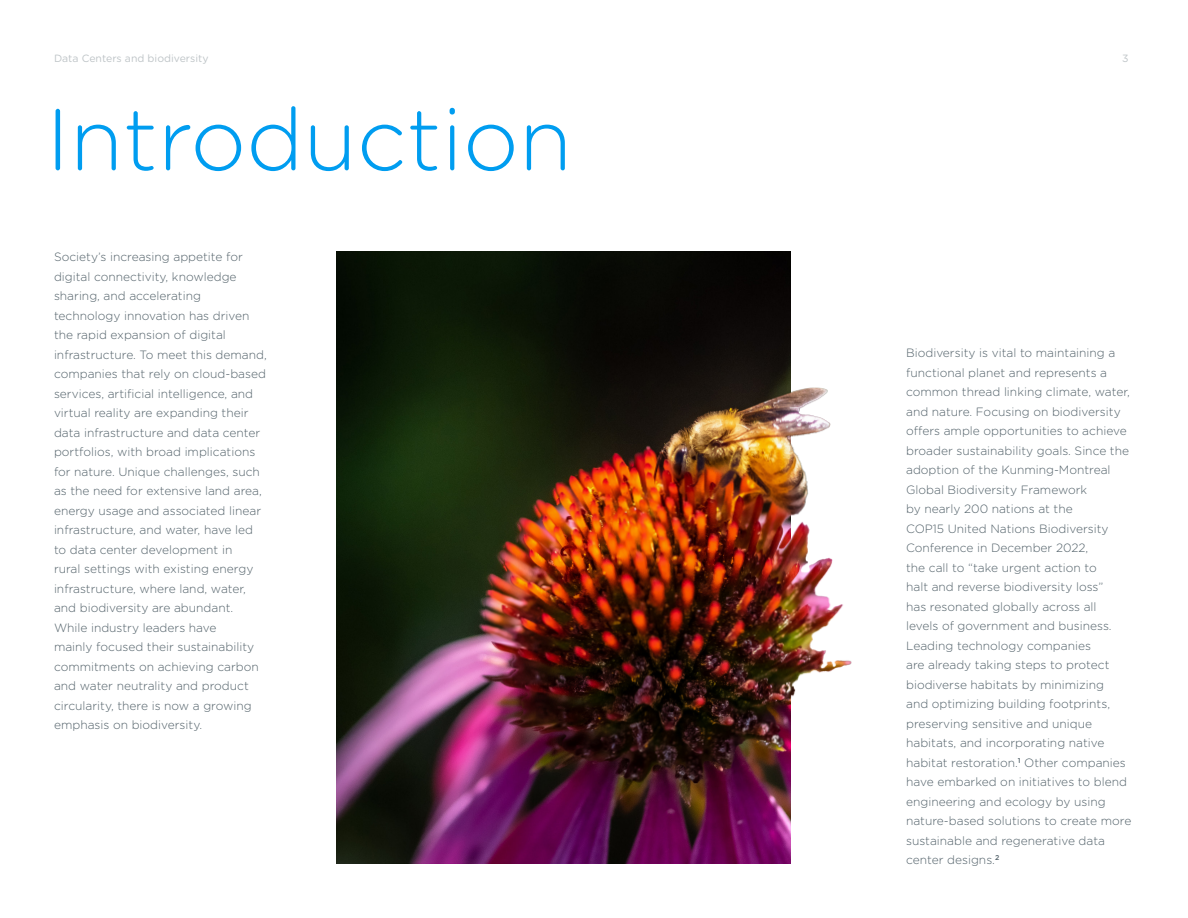
<style>
.page{position:relative;width:1188px;height:918px;background:#fff}
.page>*{position:absolute;margin:0;border:0;box-sizing:border-box;transform-origin:0 0}
.t1{font:300 87px "Gotham Rounded";color:#009df0}
.t2{font:300 12px/19.5px "Gotham Rounded";color:#526169}
.t3{font:10.5px "Gotham Rounded";color:#bec4c7}
</style>
<div class="page">
<img style="left:336px;top:252px;width:455px;height:612px">
<img style="left:483px;top:362px;width:369px;height:446px">
<p class="t3" style="left:54px;top:51px;width:156px">Data Centers and biodiversity</p>
<p class="t3" style="left:1122px;top:51px;width:8px">3</p>
<p class="t1" style="left:46px;top:81px;width:528px">Introduction</p>
<p class="t2" style="left:54px;top:247px;width:214px">Society’s increasing appetite for digital connectivity, knowledge sharing, and accelerating technology innovation has driven the rapid expansion of digital infrastructure. To meet this demand, companies that rely on cloud-based services, artificial intelligence, and virtual reality are expanding their data infrastructure and data center portfolios, with broad implications for nature. Unique challenges, such as the need for extensive land area, energy usage and associated linear infrastructure, and water, have led to data center development in<br>rural settings with existing energy infrastructure, where land, water, and biodiversity are abundant.<br>While industry leaders have<br>mainly focused their sustainability commitments on achieving carbon and water neutrality and product circularity, there is now a growing emphasis on biodiversity.</p>
<p class="t2" style="left:906px;top:342px;width:227px">Biodiversity is vital to maintaining a functional planet and represents a common thread linking climate, water, and nature. Focusing on biodiversity offers ample opportunities to achieve broader sustainability goals. Since the adoption of the Kunming-Montreal Global Biodiversity Framework<br>by nearly 200 nations at the<br>COP15 United Nations Biodiversity Conference in December 2022,<br>the call to “take urgent action to<br>halt and reverse biodiversity loss”<br>has resonated globally across all levels of government and business.<br>Leading technology companies<br>are already taking steps to protect biodiverse habitats by minimizing<br>and optimizing building footprints, preserving sensitive and unique habitats, and incorporating native habitat restoration.<sup>1</sup> Other companies have embarked on initiatives to blend engineering and ecology by using nature-based solutions to create more sustainable and regenerative data center designs.<sup>2</sup></p>
</div>
